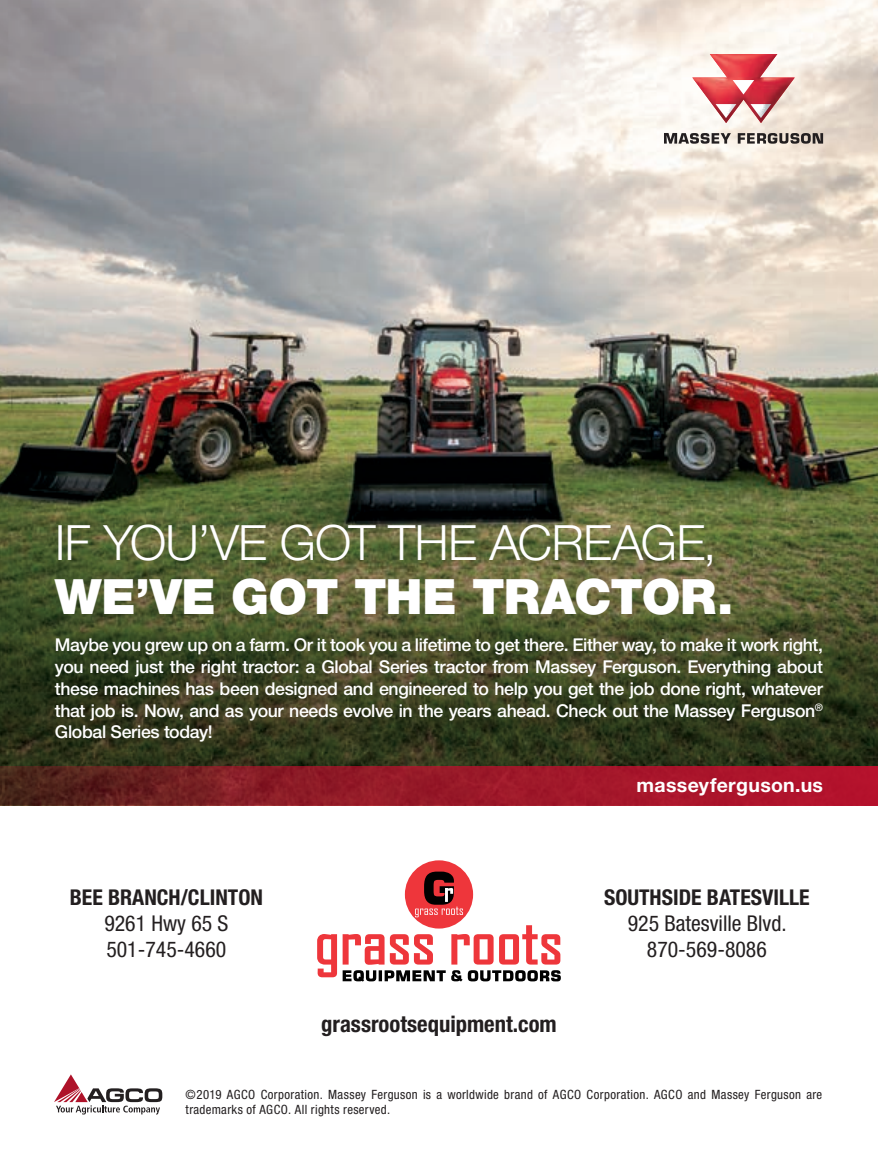
<style>
.page{position:relative;width:878px;height:1168px;background:#fff}
.page>*{position:absolute;margin:0;border:0;box-sizing:border-box;transform-origin:0 0}
.t1{font:300 48.75px "Helvetica Neue LT Std";letter-spacing:-.02em;color:#fff}
.t2{font:900 48.75px "Helvetica Neue LT Std";letter-spacing:-.015em;color:#fff}
.t3{font:700 condensed 22.65px "Helvetica Neue";color:#231f20}
.t4{font:condensed 21.75px/26.1px "Helvetica Neue";color:#231f20}
.t5{font:700 condensed 21.75px "Helvetica Neue";color:#231f20}
.t6{font:700 19.5px "Helvetica Neue LT Std";letter-spacing:.015em;color:#fff}
.t7{font:500 17.7px/21.9px "Helvetica Neue LT Std";letter-spacing:-.02em;color:#fff;text-align:justify}
.t8{font:condensed 12.75px/15px "Helvetica Neue";letter-spacing:.03em;color:#231f20}
</style>
<div class="page">
<img style="left:0;top:0;width:878px;height:491px">
<svg style="left:0;top:491px;width:878px;height:275px;background:#474f2a"></svg>
<svg style="left:0;top:766px;width:878px;height:39px;background:#8f1926"></svg>
<svg style="left:54px;top:1074px;width:108px;height:40px"></svg>
<svg style="left:664px;top:133px;width:67px;height:11px"></svg>
<svg style="left:737px;top:133px;width:86px;height:11px"></svg>
<svg style="left:692px;top:54px;width:102px;height:69px"></svg>
<svg style="left:317px;top:925px;width:244px;height:56px"></svg>
<div style="left:405px;top:860px;width:68px;height:68px;background:#ee363b;border-radius:50%"></div>
<svg style="left:415px;top:871px;width:48px;height:46px"></svg>
<h1 class="t1" style="left:55px;top:513px;width:663px">IF YOU’VE GOT THE ACREAGE,</h1>
<h1 class="t2" style="left:55px;top:567px;width:680px">WE’VE GOT THE TRACTOR.</h1>
<p class="t7" style="left:55px;top:633px;width:769px">Maybe you grew up on a farm. Or it took you a lifetime to get there. Either way, to make it work right, you need just the right tractor: a Global Series tractor from Massey Ferguson. Everything about these machines has been designed and engineered to help you get the job done right, whatever that job is. Now, and as your needs evolve in the years ahead. Check out the Massey Ferguson<sup>® </sup>Global Series today!</p>
<p class="t5" style="left:70px;top:884px;width:195px">BEE BRANCH/CLINTON</p>
<p class="t4" style="left:104px;top:910px;width:125px">9261 Hwy 65 S<br>501-745-4660</p>
<p class="t3" style="left:321px;top:1010px;width:237px">grassrootsequipment.com</p>
<p class="t6" style="left:636px;top:772px;width:188px">masseyferguson.us</p>
<p class="t5" style="left:604px;top:884px;width:207px">SOUTHSIDE BATESVILLE</p>
<p class="t4" style="left:627px;top:910px;width:160px;text-align:center">925 Batesville Blvd.<br>870-569-8086</p>
<p class="t8" style="left:186px;top:1086px;width:638px">©2019 AGCO Corporation. Massey Ferguson is a worldwide brand of AGCO Corporation. AGCO and Massey Ferguson are trademarks of AGCO. All rights reserved.</p>
</div>
